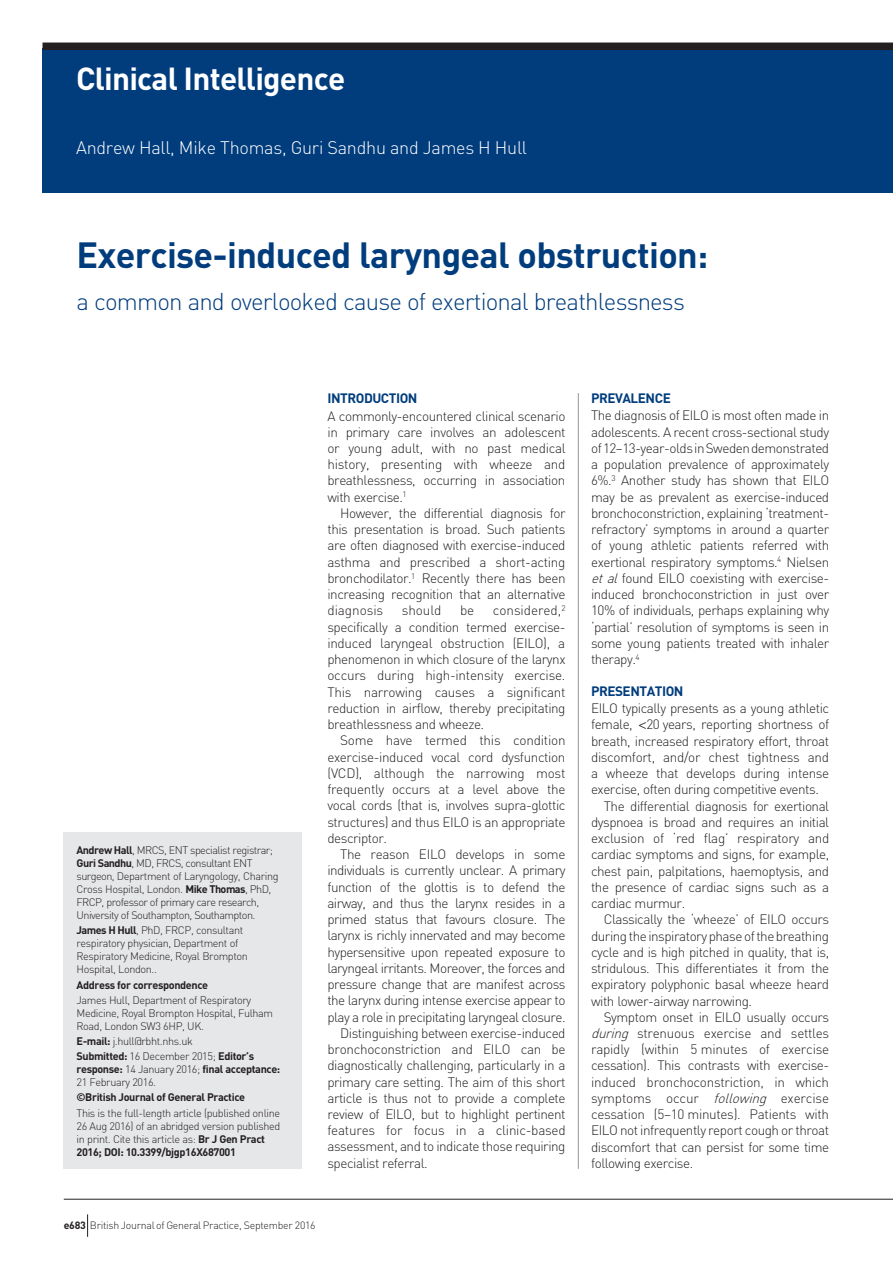
<style>
.page{position:relative;width:893px;height:1263px;background:#fff}
.page>*{position:absolute;margin:0;border:0;box-sizing:border-box;transform-origin:0 0}
.t1{font:700 36px "DIN";letter-spacing:-.02em;color:#013d7d}
.t2{font:700 31.5px "DIN";letter-spacing:-.025em;color:#fff}
.t3{font:300 24px "DIN";letter-spacing:-.035em;color:#013d7d}
.t4{font:300 18px "DIN";letter-spacing:-.015em;color:#fff}
.t5{font:300 13.5px/16.2px "DIN";letter-spacing:-.035em;color:#231f20;text-align:justify}
.t6{font:700 13.5px "DIN";letter-spacing:-.035em;color:#013d7d}
.t7{font:300 13.5px "DIN";letter-spacing:-.01em;color:#231f20}
.t8{font:300 10.8px/13px "DIN";letter-spacing:-.035em;color:#231f20}
.t9{font:700 10.8px "DIN";letter-spacing:-.035em;color:#231f20}
.t10{font:300 10.5px "DIN";letter-spacing:-.025em;color:#231f20}
.s1{font-weight:700}
.s2{font-style:italic}
.s3{font-family:"Helvetica"}
</style>
<div class="page">
<div style="left:43px;top:48px;width:850px;height:144px;background:#013d7d"></div>
<hr style="left:578px;top:393px;width:1px;height:776px;background:#939598">
<hr style="left:64px;top:1199px;width:829px;height:1px;background:#231f20">
<svg style="left:87px;top:1214px;width:1px;height:23px"></svg>
<div style="left:43px;top:43px;width:850px;height:7px;background:#231f20"></div>
<div style="left:64px;top:832px;width:238px;height:337px;background:#e6e7e9"></div>
<h2 class="t2" style="left:76px;top:58px;width:271px">Clinical Intelligence</h2>
<h3 class="t4" style="left:76px;top:136px;width:452px">Andrew Hall, Mike Thomas, Guri Sandhu and James H Hull</h3>
<h1 class="t1" style="left:77px;top:231px;width:633px">Exercise-induced laryngeal obstruction:</h1>
<h3 class="t3" style="left:77px;top:287px;width:610px">a common and overlooked cause of exertional breathlessness</h3>
<p class="t8" style="left:77px;top:843px;width:204px"><span class="s1">Andrew Hall</span>, MRCS, ENT specialist registrar; <span class="s1">Guri Sandhu</span>, MD, FRCS, consultant ENT surgeon, Department of Laryngology, Charing Cross Hospital, London. <span class="s1">Mike Thomas</span>, PhD, FRCP, professor of primary care research, University of Southampton, Southampton.</p>
<p class="t8" style="left:77px;top:924px;width:173px"><span class="s1">James H Hull</span>, PhD, FRCP, consultant respiratory physician, Department of Respiratory Medicine, Royal Brompton Hospital, London..</p>
<p class="t9" style="left:77px;top:977px;width:133px">Address for correspondence</p>
<p class="t8" style="left:77px;top:993px;width:198px">James Hull, Department of Respiratory<br>Medicine, Royal Brompton Hospital, Fulham<br>Road, London SW3 6HP, UK.</p>
<p class="t8" style="left:77px;top:1033px;width:179px;line-height:15.1px"><span class="s1">E-mail:</span> j.hull@rbht.nhs.uk<br><span class="s1">Submitted:</span> 16 December 2015; <span class="s1">Editor’s</span></p>
<p class="t8" style="left:77px;top:1063px;width:205px"><span class="s1">response:</span> 14 January 2016; <span class="s1">final acceptance:<br></span>21 February 2016.</p>
<p class="t9" style="left:77px;top:1090px;width:170px">©British Journal of General Practice</p>
<p class="t8" style="left:77px;top:1106px;width:205px">This is the full-length article (published online 26 Aug 2016) of an abridged version published in print. Cite this article as: <span class="s1">Br J Gen Pract 2016; DOI: 10.3399/bjgp16X687001</span></p>
<p class="t6" style="left:327px;top:389px;width:92px">INTRODUCTION</p>
<p class="t5" style="left:327px;top:407px;width:240px">A commonly-encountered clinical scenario in primary care involves an adolescent or young adult, with no past medical history, presenting with wheeze and breathlessness, occurring in association with exercise.<sup>1</sup></p>
<p class="t5" style="left:327px;top:505px;width:240px;text-indent:13px">However, the differential diagnosis for this presentation is broad. Such patients are often diagnosed with exercise-induced asthma and prescribed a short-acting bronchodilator.<sup>1</sup> Recently there has been increasing recognition that an alternative diagnosis</p>
<p class="t5" style="left:327px;top:602px;width:240px;text-indent:165px">considered,<sup>2 </sup>specifically a condition termed exercise&shy;induced laryngeal obstruction (EILO), a phenomenon in which closure of the larynx occurs during high-intensity exercise.<br>This narrowing causes a significant reduction in airflow, thereby precipitating breathlessness and wheeze.</p>
<p class="t5" style="left:327px;top:732px;width:240px;text-indent:13px">Some have termed this condition exercise-induced vocal cord dysfunction (VCD), although the narrowing most frequently occurs at a level above the vocal cords (that is, involves supra-glottic structures) and thus EILO is an appropriate descriptor.</p>
<p class="t5" style="left:340px;top:846px;width:227px">The reason EILO develops in some</p>
<p class="t5" style="left:327px;top:862px;width:240px">individuals is currently unclear. A primary</p>
<p class="t5" style="left:327px;top:878px;width:240px">function of the glottis is to defend the</p>
<p class="t5" style="left:327px;top:895px;width:240px">airway, and thus the larynx resides in a</p>
<p class="t5" style="left:327px;top:911px;width:240px">primed status that favours closure. The</p>
<p class="t5" style="left:327px;top:927px;width:240px">larynx is richly innervated and may become</p>
<p class="t5" style="left:327px;top:943px;width:240px">hypersensitive upon repeated exposure to</p>
<p class="t5" style="left:327px;top:960px;width:240px">laryngeal irritants. Moreover, the forces and</p>
<p class="t5" style="left:327px;top:976px;width:240px">pressure change that are manifest across</p>
<p class="t5" style="left:327px;top:992px;width:240px">the larynx during intense exercise appear to</p>
<p class="t5" style="left:327px;top:1008px;width:240px">play a role in precipitating laryngeal closure.</p>
<p class="t5" style="left:340px;top:1025px;width:227px">Distinguishing between exercise-induced</p>
<p class="t5" style="left:327px;top:1041px;width:240px">bronchoconstriction and EILO can be</p>
<p class="t5" style="left:327px;top:1057px;width:240px">diagnostically challenging, particularly in a</p>
<p class="t5" style="left:327px;top:1073px;width:240px">primary care setting. The aim of this short</p>
<p class="t5" style="left:327px;top:1090px;width:240px">article is thus not to provide a complete</p>
<p class="t5" style="left:327px;top:1106px;width:240px">review of EILO, but to highlight pertinent</p>
<p class="t5" style="left:327px;top:1122px;width:240px">features for focus in a clinic-based</p>
<p class="t5" style="left:327px;top:1138px;width:240px">assessment, and to indicate those requiring</p>
<p class="t5" style="left:327px;top:1154px;width:102px">specialist referral.</p>
<p class="t5" style="left:402px;top:602px;width:41px">should</p>
<p class="t5" style="left:460px;top:602px;width:16px">be</p>
<p class="t10" style="left:64px;top:1219px;width:253px"><span class="s1">e683</span> British Journal of General Practice, September 2016</p>
<p class="t6" style="left:591px;top:389px;width:81px">PREVALENCE</p>
<p class="t5" style="left:591px;top:407px;width:240px">The diagnosis of EILO is most often made in adolescents. A recent cross-sectional study of 12–13-year-olds in Sweden demonstrated a population prevalence of approximately 6%.<sup>3</sup> Another study has shown that EILO may be as prevalent as exercise-induced bronchoconstriction, explaining ‘treatment&shy;refractory’ symptoms in around a quarter of young athletic patients referred with exertional respiratory symptoms.<sup>4</sup> Nielsen <span class="s2">etal</span>found EILO coexisting with exercise&shy;induced bronchoconstriction in just over 10% of individuals, perhaps explaining why ‘partial’ resolution of symptoms is seen in some young patients treated with inhaler therapy.<sup>4</sup></p>
<p class="t6" style="left:591px;top:682px;width:94px">PRESENTATION</p>
<p class="t5" style="left:591px;top:700px;width:240px">EILO typically presents as a young athletic</p>
<p class="t5" style="left:591px;top:716px;width:240px">female, <span class="s3">&lt;</span>20 years, reporting shortness of</p>
<p class="t5" style="left:591px;top:732px;width:240px">breath, increased respiratory effort, throat</p>
<p class="t5" style="left:591px;top:749px;width:239px">discomfort, and/or chest tightness and</p>
<p class="t5" style="left:591px;top:765px;width:240px">a wheeze that develops during intense</p>
<p class="t5" style="left:591px;top:781px;width:229px">exercise, often during competitive events.</p>
<p class="t5" style="left:604px;top:797px;width:227px">The differential diagnosis for exertional</p>
<p class="t5" style="left:591px;top:814px;width:240px">dyspnoea is broad and requires an initial</p>
<p class="t5" style="left:591px;top:830px;width:240px">exclusion of ‘red flag’ respiratory and</p>
<p class="t5" style="left:591px;top:846px;width:240px">cardiac symptoms and signs, for example,</p>
<p class="t5" style="left:591px;top:862px;width:240px">chest pain, palpitations, haemoptysis, and</p>
<p class="t5" style="left:591px;top:879px;width:240px">the presence of cardiac signs such as a</p>
<p class="t5" style="left:591px;top:895px;width:96px">cardiac murmur.</p>
<p class="t5" style="left:604px;top:911px;width:227px">Classically the ‘wheeze’ of EILO occurs</p>
<p class="t5" style="left:591px;top:927px;width:240px">during the inspiratory phase of the breathing</p>
<p class="t5" style="left:591px;top:944px;width:240px">cycle and is high pitched in quality, that is,</p>
<p class="t5" style="left:591px;top:960px;width:240px">stridulous. This differentiates it from the</p>
<p class="t5" style="left:591px;top:976px;width:240px">expiratory polyphonic basal wheeze heard</p>
<p class="t5" style="left:591px;top:992px;width:163px">with lower-airway narrowing.</p>
<p class="t5" style="left:604px;top:1009px;width:227px">Symptom onset in EILO usually occurs</p>
<p class="t5" style="left:591px;top:1025px;width:240px"><span class="s2">during</span> strenuous exercise and settles</p>
<p class="t5" style="left:591px;top:1041px;width:240px">rapidly (within 5 minutes of exercise</p>
<p class="t5" style="left:591px;top:1057px;width:240px">cessation). This contrasts with exercise-</p>
<p class="t5" style="left:591px;top:1073px;width:239px">induced bronchoconstriction, in which</p>
<p class="t7" style="left:591px;top:1090px;width:240px">symptoms occur <span class="s2">following</span> exercise</p>
<p class="t5" style="left:591px;top:1106px;width:240px">cessation (5–10 minutes). Patients with</p>
<p class="t5" style="left:591px;top:1122px;width:240px">EILO not infrequently report cough or throat</p>
<p class="t5" style="left:591px;top:1138px;width:240px">discomfort that can persist for some time</p>
<p class="t5" style="left:591px;top:1155px;width:104px">following exercise.</p>
</div>
